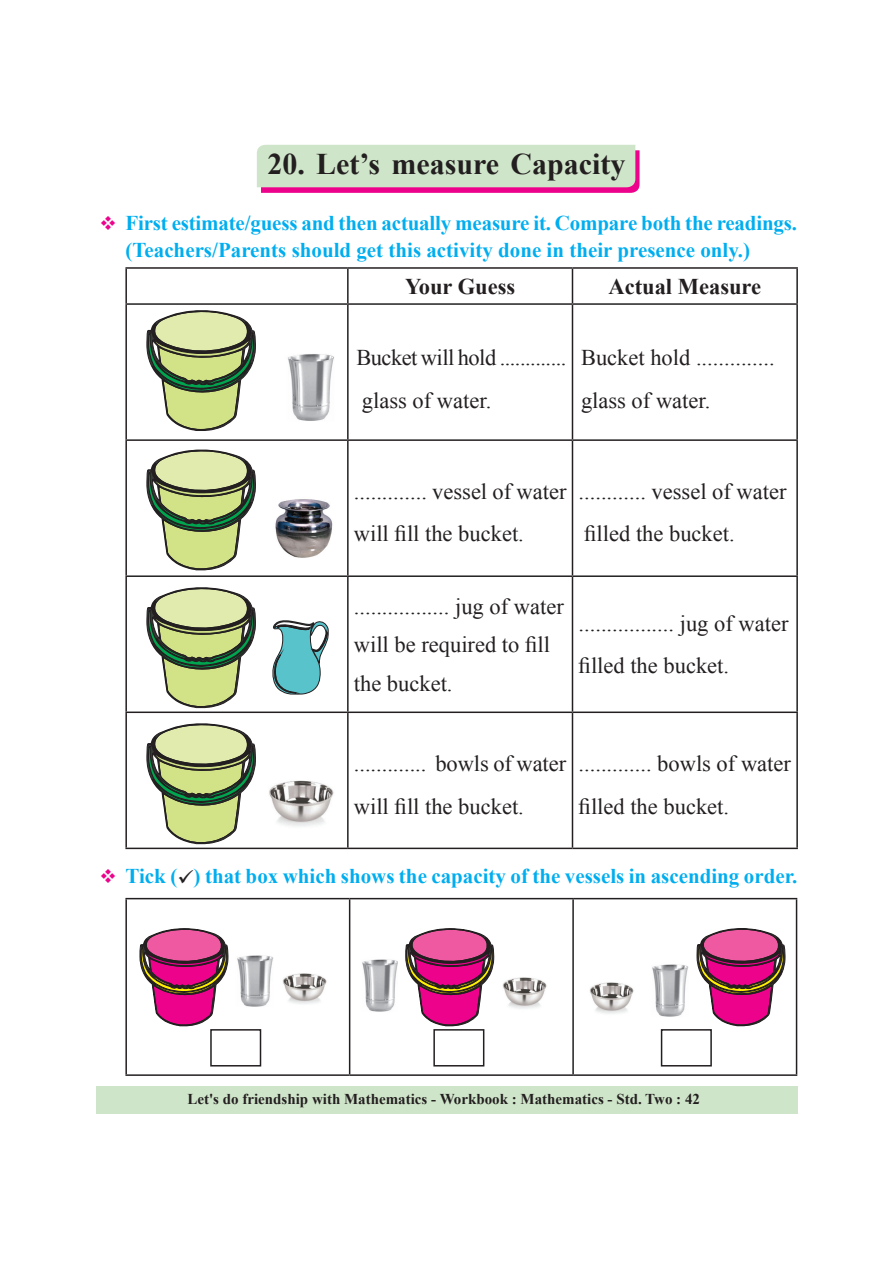
<style>
.page{position:relative;width:893px;height:1263px;background:#fff}
.page>*{position:absolute;margin:0;border:0;box-sizing:border-box;transform-origin:0 0}
.t1{font:700 30px "Times New Roman";color:#231f20}
.t2{font:22.5px/42.8px "Times New Roman";color:#231f20}
.t3{font:22.5px/42.8px "Times New Roman";letter-spacing:-.025em;color:#231f20}
.t4{font:700 22.5px "Times New Roman";color:#231f20}
.t5{font:700 21px/27px "Times New Roman";color:#00aeef}
.t6{font:700 15px "Times New Roman";color:#231f20}
.s1{color:#ed028c}
.s2{color:#231f20}
</style>
<div class="page">
<div style="left:96px;top:1086px;width:702px;height:28px;background:#cfe5c9"></div>
<img style="left:287px;top:354px;width:47px;height:67px">
<img style="left:275px;top:499px;width:58px;height:59px">
<img style="left:269px;top:780px;width:65px;height:47px">
<svg style="left:147px;top:723px;width:108px;height:121px"></svg>
<svg style="left:147px;top:587px;width:108px;height:121px"></svg>
<svg style="left:272px;top:620px;width:57px;height:75px"></svg>
<svg style="left:147px;top:450px;width:108px;height:120px"></svg>
<svg style="left:147px;top:310px;width:108px;height:121px"></svg>
<img style="left:362px;top:959px;width:36px;height:53px">
<img style="left:503px;top:977px;width:44px;height:32px">
<img style="left:237px;top:955px;width:36px;height:52px">
<img style="left:283px;top:973px;width:44px;height:31px">
<img style="left:590px;top:982px;width:44px;height:32px">
<img style="left:652px;top:964px;width:37px;height:53px">
<svg style="left:140px;top:928px;width:88px;height:98px"></svg>
<svg style="left:697px;top:928px;width:88px;height:98px"></svg>
<svg style="left:405px;top:928px;width:89px;height:98px"></svg>
<svg style="left:257px;top:145px;width:382px;height:48px;background:#d2c9c1"></svg>
<div style="left:210px;top:1029px;width:51px;height:37px;border:2px solid #231f20"></div>
<div style="left:433px;top:1029px;width:51px;height:37px;border:2px solid #231f20"></div>
<div style="left:661px;top:1029px;width:51px;height:37px;border:2px solid #231f20"></div>
<hr style="left:125px;top:267px;width:223px;height:2px;background:#231f20">
<hr style="left:125px;top:269px;width:2px;height:34px;background:#231f20">
<hr style="left:348px;top:267px;width:224px;height:2px;background:#231f20">
<hr style="left:347px;top:269px;width:2px;height:34px;background:#231f20">
<hr style="left:572px;top:267px;width:226px;height:2px;background:#231f20">
<hr style="left:572px;top:269px;width:1px;height:34px;background:#231f20">
<hr style="left:796px;top:269px;width:2px;height:34px;background:#231f20">
<hr style="left:125px;top:303px;width:223px;height:2px;background:#231f20">
<hr style="left:125px;top:305px;width:2px;height:134px;background:#231f20">
<hr style="left:348px;top:303px;width:224px;height:2px;background:#231f20">
<hr style="left:347px;top:305px;width:2px;height:134px;background:#231f20">
<hr style="left:572px;top:303px;width:226px;height:2px;background:#231f20">
<hr style="left:572px;top:305px;width:1px;height:134px;background:#231f20">
<hr style="left:796px;top:305px;width:2px;height:134px;background:#231f20">
<hr style="left:125px;top:439px;width:223px;height:2px;background:#231f20">
<hr style="left:125px;top:441px;width:2px;height:134px;background:#231f20">
<hr style="left:348px;top:439px;width:224px;height:2px;background:#231f20">
<hr style="left:347px;top:441px;width:2px;height:134px;background:#231f20">
<hr style="left:572px;top:439px;width:226px;height:2px;background:#231f20">
<hr style="left:572px;top:441px;width:1px;height:134px;background:#231f20">
<hr style="left:796px;top:441px;width:2px;height:134px;background:#231f20">
<hr style="left:125px;top:575px;width:223px;height:2px;background:#231f20">
<hr style="left:125px;top:577px;width:2px;height:134px;background:#231f20">
<hr style="left:348px;top:575px;width:224px;height:2px;background:#231f20">
<hr style="left:347px;top:577px;width:2px;height:134px;background:#231f20">
<hr style="left:572px;top:575px;width:226px;height:2px;background:#231f20">
<hr style="left:572px;top:577px;width:1px;height:134px;background:#231f20">
<hr style="left:796px;top:577px;width:2px;height:134px;background:#231f20">
<hr style="left:125px;top:711px;width:223px;height:2px;background:#231f20">
<hr style="left:125px;top:713px;width:2px;height:135px;background:#231f20">
<hr style="left:348px;top:711px;width:224px;height:2px;background:#231f20">
<hr style="left:347px;top:713px;width:2px;height:135px;background:#231f20">
<hr style="left:572px;top:711px;width:226px;height:2px;background:#231f20">
<hr style="left:572px;top:713px;width:1px;height:135px;background:#231f20">
<hr style="left:796px;top:713px;width:2px;height:135px;background:#231f20">
<hr style="left:125px;top:848px;width:223px;height:1px;background:#231f20">
<hr style="left:348px;top:848px;width:224px;height:1px;background:#231f20">
<hr style="left:572px;top:848px;width:226px;height:1px;background:#231f20">
<hr style="left:125px;top:898px;width:225px;height:1px;background:#231f20">
<hr style="left:125px;top:899px;width:2px;height:175px;background:#231f20">
<hr style="left:350px;top:898px;width:223px;height:1px;background:#231f20">
<hr style="left:349px;top:899px;width:1px;height:175px;background:#231f20">
<hr style="left:573px;top:898px;width:224px;height:1px;background:#231f20">
<hr style="left:572px;top:899px;width:2px;height:175px;background:#231f20">
<hr style="left:796px;top:899px;width:1px;height:175px;background:#231f20">
<hr style="left:125px;top:1074px;width:225px;height:2px;background:#231f20">
<hr style="left:350px;top:1074px;width:223px;height:2px;background:#231f20">
<hr style="left:573px;top:1074px;width:224px;height:2px;background:#231f20">
<h1 class="t1" style="left:268px;top:143px;width:359px">20. Let’s measure capacity</h1>
<p class="t5" style="left:125px;top:209px;width:673px;text-indent:-26px"><span class="s1">❖</span> First estimate/guess and then actually measure it. Compare both the readings. (Teachers/Parents should get this activity done in their presence only.)</p>
<p class="t4" style="left:405px;top:271px;width:112px">Your Guess</p>
<p class="t4" style="left:608px;top:271px;width:154px">Actual Measure</p>
<p class="t3" style="left:356px;top:336px;width:212px">Bucket will hold ............. glass of water.</p>
<p class="t2" style="left:581px;top:336px;width:195px">Bucket hold .............. glass of water.</p>
<p class="t2" style="left:354px;top:469px;width:214px">............. vessel of water will fill the bucket.</p>
<p class="t2" style="left:578px;top:469px;width:210px">............ vessel of water filled the bucket.</p>
<p class="t2" style="left:354px;top:586px;width:211px;line-height:38.5px">................. jug of water will be required to fill the bucket.</p>
<p class="t2" style="left:578px;top:601px;width:211px">................. jug of water filled the bucket.</p>
<p class="t2" style="left:354px;top:741px;width:214px">............. bowls of water will fill the bucket.</p>
<p class="t2" style="left:578px;top:741px;width:214px">............. bowls of water filled the bucket.</p>
<p class="t5" style="left:100px;top:862px;width:699px"><span class="s1">❖</span> Tick (<span class="s2">✓</span>) that box which shows the capacity of the vessels in ascending order.</p>
<p class="t6" style="left:187px;top:1088px;width:514px">Let's do friendship with Mathematics - Workbook : Mathematics - Std. Two : 42</p>
</div>
